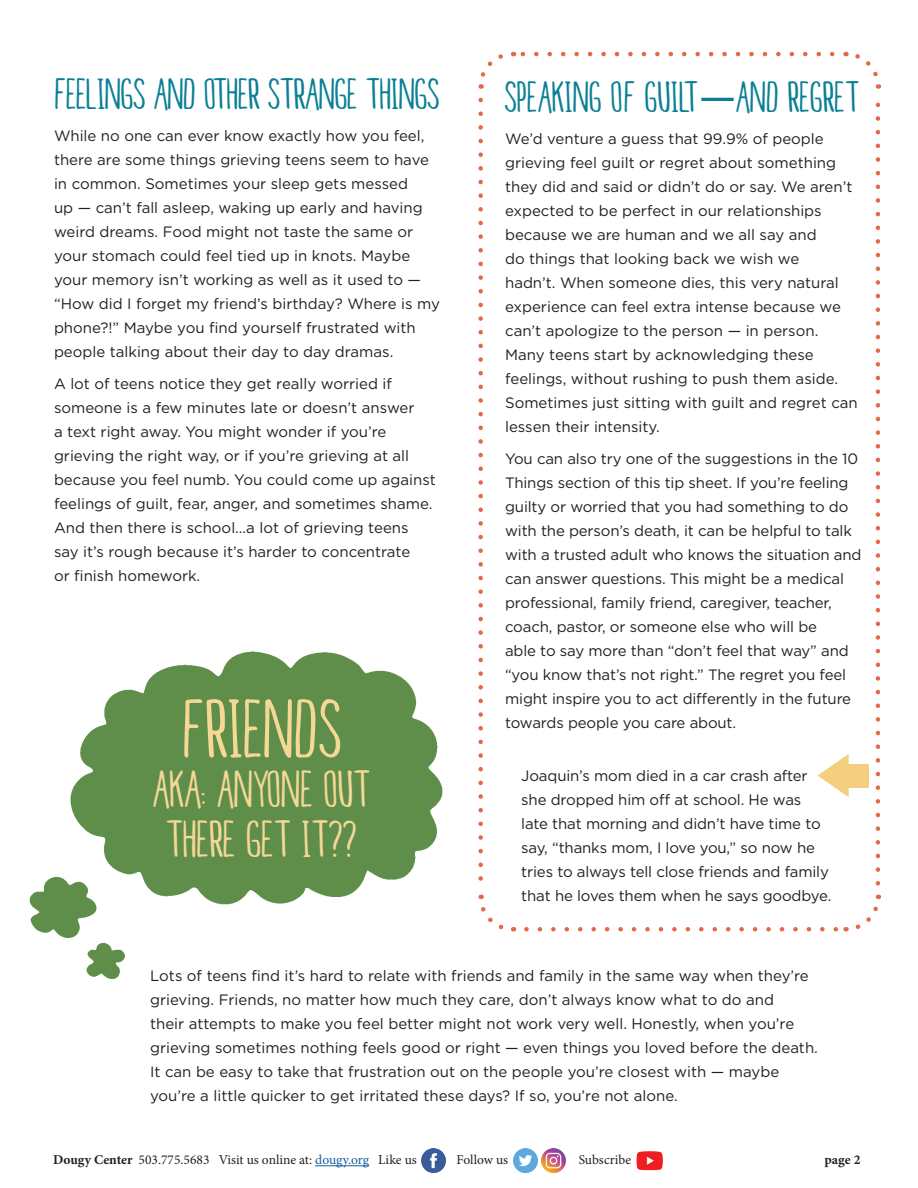
<style>
.page{position:relative;width:918px;height:1188px;background:#fff}
.page>*{position:absolute;margin:0;border:0;box-sizing:border-box;transform-origin:0 0}
.t1{font:79.65px "Malam";color:#f5d796}
.t2{font:49.95px/49.9px "Malam";color:#f5d796}
.t3{font:42px "Malam";letter-spacing:-.01em;color:#0b8095}
.t4{font:15px/24px "Gotham";color:#231f20}
.t5{font:13.5px "Minion Pro";color:#231f20}
.t6{font:700 13.5px "Minion Pro";color:#231f20}
.s1{font-family:"Gotham"}
.s2{font-weight:700;color:#fff}
.s3{font-weight:700}
.s4{color:#175d9e}
</style>
<div class="page">
<img style="left:29px;top:651px;width:414px;height:328px">
<svg style="left:526px;top:927px;width:312px;height:5px"></svg>
<svg style="left:478px;top:54px;width:25px;height:35px"></svg>
<svg style="left:478px;top:100px;width:36px;height:832px"></svg>
<svg style="left:846px;top:895px;width:36px;height:37px"></svg>
<svg style="left:520px;top:51px;width:361px;height:832px"></svg>
<hr style="left:315px;top:1165px;width:54px;height:1px;background:#175d9e">
<img style="left:422px;top:1149px;width:23px;height:23px">
<img style="left:514px;top:1149px;width:23px;height:23px">
<img style="left:636px;top:1151px;width:27px;height:20px">
<img style="left:542px;top:1148px;width:24px;height:24px">
<h3 class="t3" style="left:54px;top:78px;width:388px">FEELINGS AND OTHER STRANGE THINGS</h3>
<p class="t4" style="left:54px;top:124px;width:387px">While no one can ever know exactly how you feel, there are some things grieving teens seem to have in common. Sometimes your sleep gets messed<br>up — can’t fall asleep, waking up early and having weird dreams. Food might not taste the same or your stomach could feel tied up in knots. Maybe your memory isn’t working as well as it used to — “How did I forget my friend’s birthday? Where is my phone?!” Maybe you find yourself frustrated with people talking about their day to day dramas.</p>
<p class="t4" style="left:54px;top:372px;width:383px">A lot of teens notice they get really worried if someone is a few minutes late or doesn’t answer<br>a text right away. You might wonder if you’re grieving the right way, or if you’re grieving at all because you feel numb. You could come up against feelings of guilt, fear, anger, and sometimes shame.<br>And then there is school...a lot of grieving teens say it’s rough because it’s harder to concentrate<br>or finish homework.</p>
<h1 class="t1" style="left:182px;top:699px;width:163px">FRIENDS</h1>
<h2 class="t2" style="left:153px;top:769px;width:219px">AKA: ANYONE OUT<br>THERE GET IT??</h2>
<h3 class="t3" style="left:505px;top:81px;width:356px">SPEAKING OF GUILT<span class="s1">—</span>AND REGRET</h3>
<p class="t4" style="left:505px;top:126px;width:354px">We’d venture a guess that 99.9% of people grieving feel guilt or regret about something they did and said or didn’t do or say. We aren’t expected to be perfect in our relationships because we are human and we all say and<br>do things that looking back we wish we<br>hadn’t. When someone dies, this very natural experience can feel extra intense because we can’t apologize to the person — in person.<br>Many teens start by acknowledging these feelings, without rushing to push them aside.<br>Sometimes just sitting with guilt and regret can lessen their intensity.</p>
<p class="t4" style="left:505px;top:446px;width:358px">You can also try one of the suggestions in the 10<br>Things section of this tip sheet. If you’re feeling guilty or worried that you had something to do with the person’s death, it can be helpful to talk with a trusted adult who knows the situation and can answer questions. This might be a medical professional, family friend, caregiver, teacher, coach, pastor, or someone else who will be<br>able to say more than “don’t feel that way” and “you know that’s not right.” The regret you feel might inspire you to act differently in the future towards people you care about.</p>
<p class="t4" style="left:521px;top:763px;width:312px">Joaquin’s mom died in a car crash after she dropped him off at school. He was late that morning and didn’t have time to say, “thanks mom, I love you,” so now he tries to always tell close friends and family that he loves them when he says goodbye.</p>
<p class="t4" style="left:150px;top:963px;width:669px">Lots of teens find it’s hard to relate with friends and family in the same way when they’re grieving. Friends, no matter how much they care, don’t always know what to do and<br>their attempts to make you feel better might not work very well. Honestly, when you’re grieving sometimes nothing feels good or right — even things you loved before the death.<br>It can be easy to take that frustration out on the people you’re closest with — maybe you’re a little quicker to get irritated these days? If so, you’re not alone.</p>
<p class="t5" style="left:29px;top:1151px;width:389px"><span class="s2">The</span> <span class="s3">Dougy Center</span> 503.775.5683 Visit us online at: <span class="s4">dougy.org</span> Like us</p>
<p class="t5" style="left:457px;top:1151px;width:53px">Follow us</p>
<p class="t5" style="left:579px;top:1151px;width:54px">Subscribe</p>
<p class="t6" style="left:824px;top:1151px;width:38px">page 2</p>
</div>
